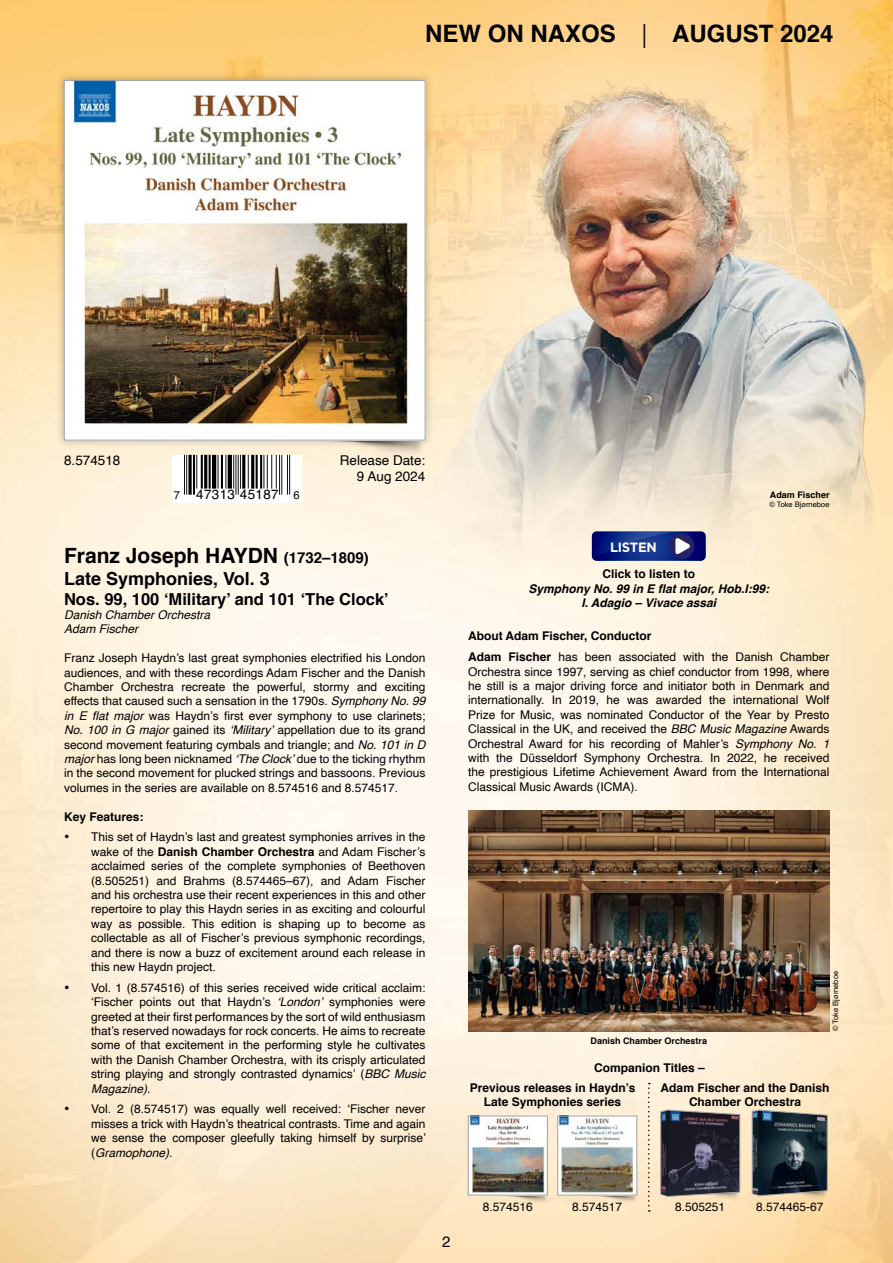
<style>
.page{position:relative;width:893px;height:1263px;background:#fff}
.page>*{position:absolute;margin:0;border:0;box-sizing:border-box;transform-origin:0 0}
.t1{font:700 24px "Helvetica";color:#000}
.t2{font:700 21px "Helvetica";color:#000}
.t3{font:700 18px "Helvetica";color:#000}
.t4{font:700 16.5px "Helvetica";color:#000}
.t5{font:15px "Helvetica";color:#000}
.t6{font:13.5px/16.2px "Helvetica";color:#000;text-align:right}
.t7{font:13.5px "Helvetica";letter-spacing:.025em;color:#000}
.t8{font:700 13.5px "Gotham";letter-spacing:-.02em;color:#fff}
.t9{font:12px/14.4px "Helvetica";color:#000;text-align:justify}
.t10{font:700 12px/14.4px "Helvetica";color:#000;text-align:center}
.t11{font:italic 700 12px/14.4px "Helvetica";color:#000;text-align:center}
.t12{font:italic 12px/14.4px "Helvetica";color:#000}
.t13{font:700 9px "Helvetica";color:#000}
.t14{font:7.5px "Helvetica";color:#000}
.s1{font-weight:300}
.s2{font-size:11.25px}
.s3{font-size:15px}
.s4{font-style:italic}
.s5{font-weight:700}
.s6{font-weight:400}
</style>
<div class="page">
<img style="left:0;top:0;width:893px;height:1263px">
<img style="left:248px;top:449px;width:177px;height:12px">
<div style="left:55px;top:72px;width:379px;height:377px;background:#000;opacity:.2"></div>
<img style="left:66px;top:82px;width:357px;height:356px">
<div style="left:64px;top:80px;width:361px;height:360px;border:1px solid #9d9e9e"></div>
<svg style="left:172px;top:455px;width:129px;height:48px"></svg>
<hr style="left:289px;top:455px;width:1px;height:40px;background:#000">
<hr style="left:287px;top:455px;width:1px;height:40px;background:#000">
<hr style="left:281px;top:455px;width:1px;height:40px;background:#000">
<hr style="left:279px;top:455px;width:1px;height:40px;background:#000">
<hr style="left:276px;top:455px;width:1px;height:34px;background:#000">
<hr style="left:271px;top:455px;width:1px;height:34px;background:#000">
<hr style="left:267px;top:455px;width:1px;height:34px;background:#000">
<hr style="left:263px;top:455px;width:1px;height:34px;background:#000">
<hr style="left:260px;top:455px;width:2px;height:34px;background:#000">
<hr style="left:256px;top:455px;width:2px;height:34px;background:#000">
<hr style="left:251px;top:455px;width:3px;height:34px;background:#000">
<hr style="left:248px;top:455px;width:1px;height:34px;background:#000">
<hr style="left:242px;top:455px;width:3px;height:34px;background:#000">
<hr style="left:240px;top:455px;width:1px;height:34px;background:#000">
<hr style="left:238px;top:455px;width:1px;height:40px;background:#000">
<hr style="left:235px;top:455px;width:1px;height:40px;background:#000">
<hr style="left:233px;top:455px;width:1px;height:34px;background:#000">
<hr style="left:228px;top:455px;width:4px;height:34px;background:#000">
<hr style="left:225px;top:455px;width:1px;height:34px;background:#000">
<hr style="left:221px;top:455px;width:2px;height:34px;background:#000">
<hr style="left:218px;top:455px;width:1px;height:34px;background:#000">
<hr style="left:212px;top:455px;width:4px;height:34px;background:#000">
<hr style="left:209px;top:455px;width:2px;height:34px;background:#000">
<hr style="left:204px;top:455px;width:3px;height:34px;background:#000">
<hr style="left:201px;top:455px;width:2px;height:34px;background:#000">
<hr style="left:196px;top:455px;width:1px;height:34px;background:#000">
<hr style="left:193px;top:455px;width:2px;height:40px;background:#000">
<svg style="left:188px;top:455px;width:4px;height:40px"></svg>
<hr style="left:186px;top:455px;width:1px;height:40px;background:#000">
<hr style="left:184px;top:455px;width:1px;height:40px;background:#000">
<svg style="left:592px;top:531px;width:114px;height:30px"></svg>
<img style="left:468px;top:811px;width:361px;height:220px">
<img style="left:485px;top:1195px;width:63px;height:10px">
<img style="left:470px;top:1118px;width:76px;height:75px">
<div style="left:468px;top:1116px;width:80px;height:79px;border:1px solid #9d9e9e"></div>
<img style="left:574px;top:1195px;width:63px;height:10px">
<img style="left:559px;top:1118px;width:76px;height:75px">
<div style="left:557px;top:1116px;width:80px;height:79px;border:1px solid #9d9e9e"></div>
<svg style="left:648px;top:1083px;width:2px;height:128px"></svg>
<img style="left:674px;top:1197px;width:66px;height:5px">
<svg style="left:660px;top:1109px;width:80px;height:88px"></svg>
<img style="left:761px;top:1196px;width:66px;height:4px">
<svg style="left:752px;top:1110px;width:76px;height:86px"></svg>
<h1 class="t1" style="left:425px;top:15px;width:410px">NEW ON NAXOS <span class="s1">|</span> AUGUST 2024</h1>
<p class="t6" style="left:64px;top:452px;width:58px">8.574518</p>
<p class="t6" style="left:340px;top:452px;width:87px">Release Date:<br>9 Aug 2024</p>
<p class="t7" style="left:174px;top:484px;width:127px"><span class="s2">7</span> 47313 45187 <span class="s2">6</span></p>
<h2 class="t2" style="left:64px;top:539px;width:306px">Franz Joseph HAYDN <span class="s3">(1732–1809)</span></h2>
<h3 class="t3" style="left:64px;top:564px;width:207px">Late Symphonies, Vol. 3</h3>
<h3 class="t4" style="left:64px;top:585px;width:326px">Nos. 99, 100 ‘Military’ and 101 ‘The Clock’</h3>
<p class="t12" style="left:64px;top:608px;width:148px">Danish Chamber Orchestra<br>Adam Fischer</p>
<p class="t9" style="left:64px;top:651px;width:363px">Franz Joseph Haydn’s last great symphonies electrified his London audiences, and with these recordings Adam Fischer and the Danish Chamber Orchestra recreate the powerful, stormy and exciting effects that caused such a sensation in the 1790s. <span class="s4">Symphony No. 99 in E flat major</span> was Haydn’s first ever symphony to use clarinets; <span class="s4">No. 100 in G major</span> gained its <span class="s4">‘Military’</span> appellation due to its grand second movement featuring cymbals and triangle; and <span class="s4">No. 101 in D major</span> has long been nicknamed <span class="s4">‘The Clock’</span> due to the ticking rhythm in the second movement for plucked strings and bassoons. Previous volumes in the series are available on 8.574516 and 8.574517.</p>
<p class="t10" style="left:64px;top:809px;width:81px">Key Features:</p>
<p class="t9" style="left:91px;top:830px;width:336px;text-indent:-27px">• This set of Haydn’s last and greatest symphonies arrives in the wake of the <span class="s5">Danish Chamber Orchestra</span> and Adam Fischer’s acclaimed series of the complete symphonies of Beethoven (8.505251) and Brahms (8.574465–67), and Adam Fischer and his orchestra use their recent experiences in this and other repertoire to play this Haydn series in as exciting and colourful way as possible. This edition is shaping up to become as collectable as all of Fischer’s previous symphonic recordings, and there is now a buzz of excitement around each release in this new Haydn project.</p>
<p class="t9" style="left:91px;top:981px;width:336px;text-indent:-27px">• Vol. 1 (8.574516) of this series received wide critical acclaim: ‘Fischer points out that Haydn’s <span class="s4">‘London’</span> symphonies were greeted at their first performances by the sort of wild enthusiasm that’s reserved nowadays for rock concerts. He aims to recreate some of that excitement in the performing style he cultivates with the Danish Chamber Orchestra, with its crisply articulated string playing and strongly contrasted dynamics’ (<span class="s4">BBC Music Magazine).</span></p>
<p class="t9" style="left:91px;top:1102px;width:336px;text-indent:-27px">• Vol. 2 (8.574517) was equally well received: ‘Fischer never misses a trick with Haydn’s theatrical contrasts. Time and again we sense the composer gleefully taking himself by surprise’ (<span class="s4">Gramophone).</span></p>
<p class="t5" style="left:442px;top:1230px;width:10px">2</p>
<p class="t8" style="left:610px;top:538px;width:48px">LISTEN</p>
<p class="t13" style="left:770px;top:488px;width:61px">Adam Fischer</p>
<p class="t14" style="left:769px;top:499px;width:62px">© Toke Bjørneboe</p>
<p class="t10" style="left:602px;top:567px;width:94px">Click to listen to</p>
<p class="t11" style="left:528px;top:581px;width:242px">Symphony No. 99 in E flat major, Hob.I:99:<br>I. Adagio – Vivace assai</p>
<p class="t10" style="left:468px;top:626px;width:363px;line-height:20.7px;text-align:left">About Adam Fischer, Conductor<br>Adam Fischer <span class="s6">has been associated with the Danish Chamber</span></p>
<p class="t9" style="left:468px;top:665px;width:363px">Orchestra since 1997, serving as chief conductor from 1998, where he still is a major driving force and initiator both in Denmark and internationally. In 2019, he was awarded the international Wolf Prize for Music, was nominated Conductor of the Year by Presto Classical in the UK, and received the <span class="s4">BBC Music Magazine</span> Awards Orchestral Award for his recording of Mahler’s <span class="s4">Symphony No. 1 </span>with the Düsseldorf Symphony Orchestra. In 2022, he received the prestigious Lifetime Achievement Award from the International Classical Music Awards (ICMA).</p>
<p class="t13" style="left:591px;top:1033px;width:118px">Danish Chamber Orchestra</p>
<p class="t10" style="left:594px;top:1061px;width:112px">Companion Titles –</p>
<p class="t14" style="left:830px;top:1031px;width:62px;rotate:-90deg">© Toke Bjørneboe</p>
<p class="t10" style="left:470px;top:1080px;width:167px">Previous releases in Haydn’s<br>Late Symphonies series</p>
<p class="t10" style="left:661px;top:1080px;width:170px">Adam Fischer and the Danish<br>Chamber Orchestra</p>
<p class="t9" style="left:483px;top:1200px;width:52px">8.574516</p>
<p class="t9" style="left:572px;top:1200px;width:52px">8.574517</p>
<p class="t9" style="left:675px;top:1200px;width:52px">8.505251</p>
<p class="t9" style="left:756px;top:1200px;width:69px">8.574465-67</p>
</div>
